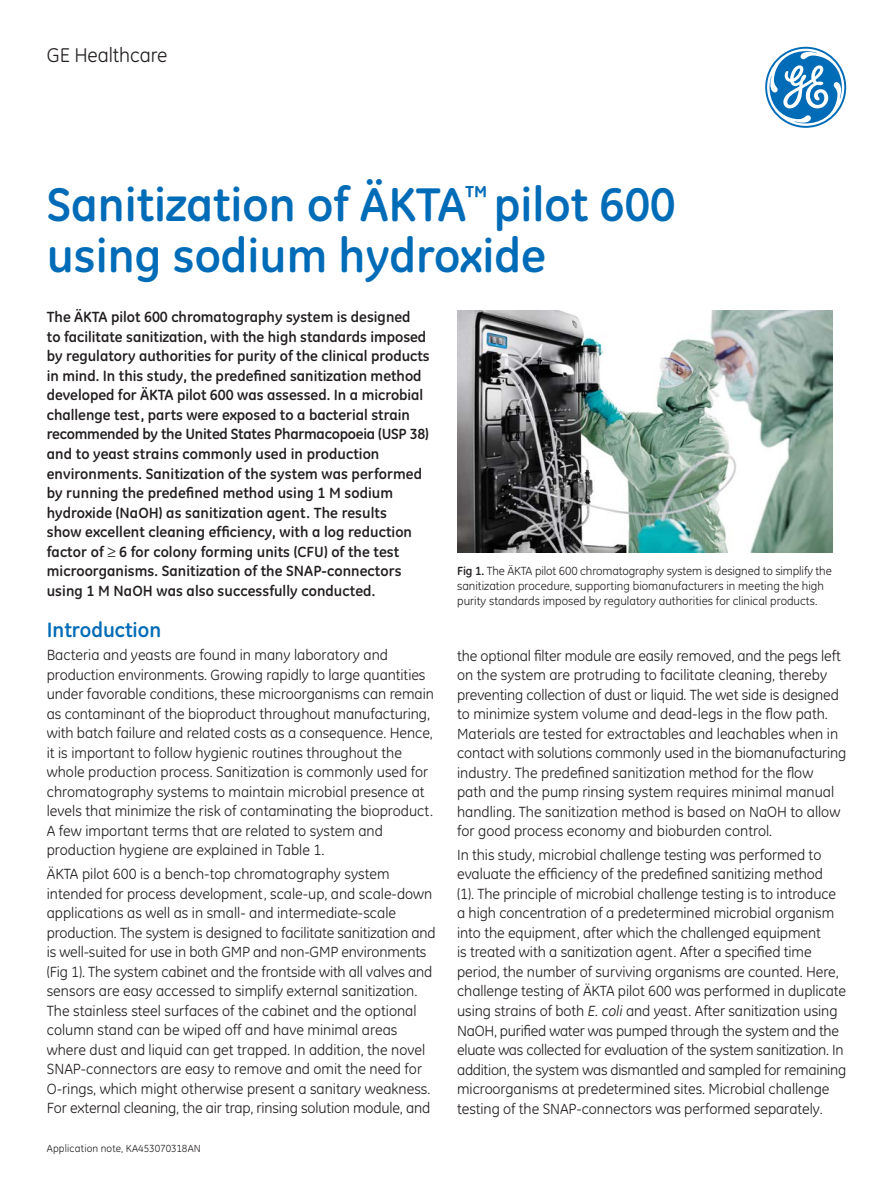
<style>
.page{position:relative;width:893px;height:1191px;background:#fff}
.page>*{position:absolute;margin:0;border:0;box-sizing:border-box;transform-origin:0 0}
.t1{font:700 48px/51px "GE Inspira";color:#006cb7}
.t2{font:700 21px "GE Inspira";color:#006cb7}
.t3{font:20.25px "GE Inspira";letter-spacing:-.005em;color:#231f20}
.t4{font:15px/19.5px "GE Inspira";letter-spacing:-.005em;color:#231f20}
.t5{font:700 15px/19.5px "GE Inspira";color:#231f20}
.t6{font:12px/15px "GE Inspira";color:#231f20}
.t7{font:10.5px "GE Inspira";letter-spacing:.015em;color:#231f20}
.s1{font-weight:700}
.s2{font-style:italic}
</style>
<div class="page">
<svg style="left:765px;top:47px;width:81px;height:81px"></svg>
<img style="left:457px;top:310px;width:375px;height:243px">
<h3 class="t3" style="left:47px;top:44px;width:122px">GE Healthcare</h3>
<h1 class="t1" style="left:47px;top:178px;width:630px">Sanitization of ÄKTA<sup>™</sup> pilot 600 using sodium hydroxide</h1>
<p class="t5" style="left:47px;top:307px;width:384px">The ÄKTA pilot 600 chromatography system is designed<br>to facilitate sanitization, with the high standards imposed by regulatory authorities for purity of the clinical products in mind. In this study, the predefined sanitization method developed for ÄKTA pilot 600 was assessed. In a microbial challenge test, parts were exposed to a bacterial strain recommended by the United States Pharmacopoeia (USP 38) and to yeast strains commonly used in production environments. Sanitization of the system was performed by running the predefined method using 1 M sodium hydroxide (NaOH) as sanitization agent. The results<br>show excellent cleaning efficiency, with a log reduction factor of ≥ 6 for colony forming units (CFU) of the test microorganisms. Sanitization of the SNAP-connectors using 1 M NaOH was also successfully conducted.</p>
<h2 class="t2" style="left:47px;top:616px;width:116px">Introduction</h2>
<p class="t4" style="left:47px;top:645px;width:389px">Bacteria and yeasts are found in many laboratory and production environments. Growing rapidly to large quantities under favorable conditions, these microorganisms can remain as contaminant of the bioproduct throughout manufacturing, with batch failure and related costs as a consequence. Hence, it is important to follow hygienic routines throughout the whole production process. Sanitization is commonly used for chromatography systems to maintain microbial presence at levels that minimize the risk of contaminating the bioproduct.<br>A few important terms that are related to system and production hygiene are explained in Table 1.</p>
<p class="t4" style="left:47px;top:864px;width:390px">ÄKTA pilot 600 is a bench-top chromatography system intended for process development, scale-up, and scale-down applications as well as in small- and intermediate-scale production. The system is designed to facilitate sanitization and is well-suited for use in both GMP and non-GMP environments (Fig 1). The system cabinet and the frontside with all valves and sensors are easy accessed to simplify external sanitization.<br>The stainless steel surfaces of the cabinet and the optional column stand can be wiped off and have minimal areas where dust and liquid can get trapped. In addition, the novel SNAP-connectors are easy to remove and omit the need for O-rings, which might otherwise present a sanitary weakness.<br>For external cleaning, the air trap, rinsing solution module, and</p>
<p class="t6" style="left:457px;top:564px;width:376px"><span class="s1">Fig 1.</span> The ÄKTA pilot 600 chromatography system is designed to simplify the sanitization procedure, supporting biomanufacturers in meeting the high purity standards imposed by regulatory authorities for clinical products.</p>
<p class="t4" style="left:457px;top:646px;width:391px">the optional filter module are easily removed, and the pegs left on the system are protruding to facilitate cleaning, thereby preventing collection of dust or liquid. The wet side is designed to minimize system volume and dead-legs in the flow path.<br>Materials are tested for extractables and leachables when in contact with solutions commonly used in the biomanufacturing industry. The predefined sanitization method for the flow path and the pump rinsing system requires minimal manual handling. The sanitization method is based on NaOH to allow for good process economy and bioburden control.</p>
<p class="t4" style="left:457px;top:845px;width:391px">In this study, microbial challenge testing was performed to evaluate the efficiency of the predefined sanitizing method<br>(1). The principle of microbial challenge testing is to introduce a high concentration of a predetermined microbial organism into the equipment, after which the challenged equipment<br>is treated with a sanitization agent. After a specified time period, the number of surviving organisms are counted. Here, challenge testing of ÄKTA pilot 600 was performed in duplicate using strains of both <span class="s2">E. coli</span> and yeast. After sanitization using NaOH, purified water was pumped through the system and the eluate was collected for evaluation of the system sanitization. In addition, the system was dismantled and sampled for remaining microorganisms at predetermined sites. Microbial challenge testing of the SNAP-connectors was performed separately.</p>
<p class="t7" style="left:47px;top:1142px;width:156px">Application note, KA453070318AN</p>
</div>
